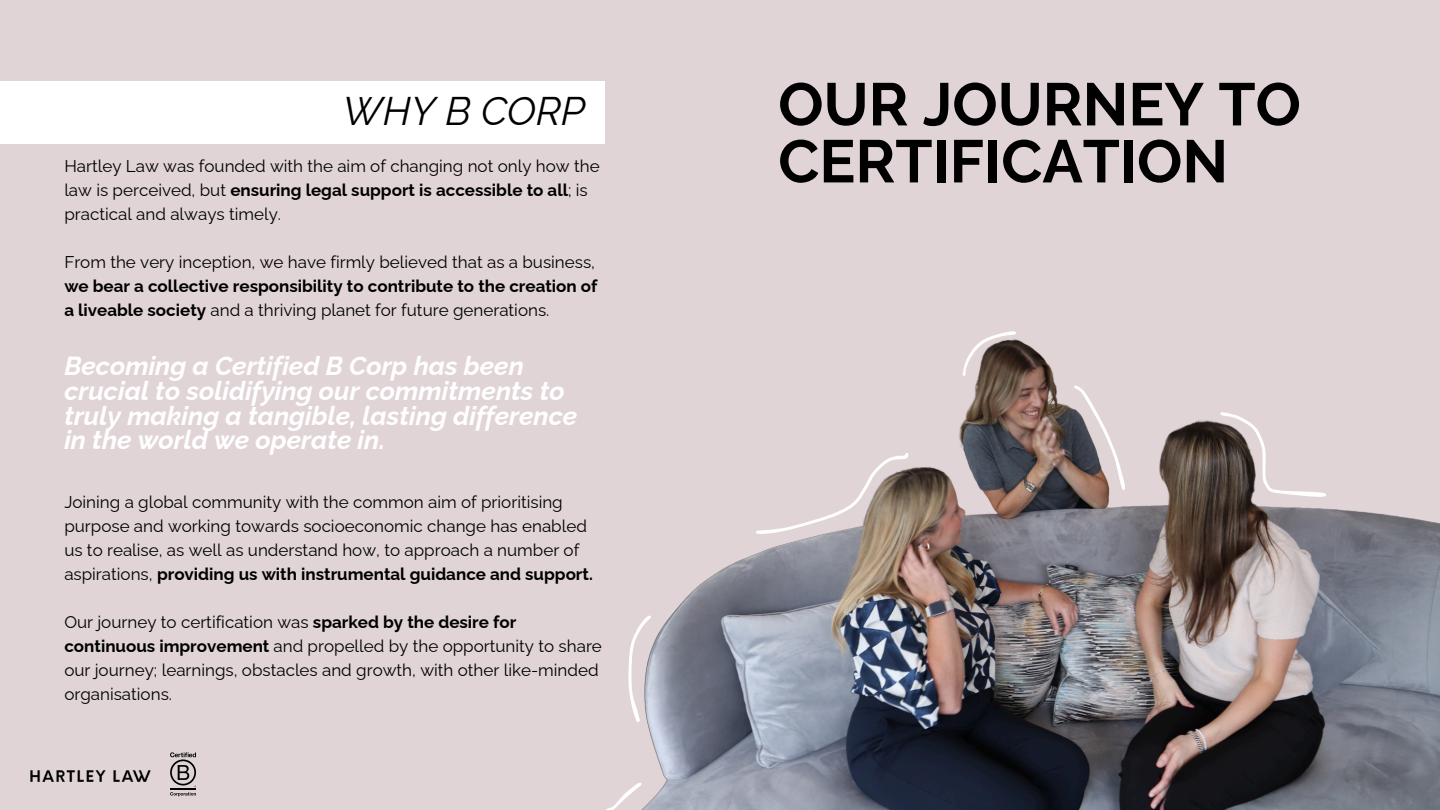
<style>
.page{position:relative;width:1440px;height:810px;background:#e0d4d6}
.page>*{position:absolute;margin:0;border:0;box-sizing:border-box;transform-origin:0 0}
.t1{font:700 60px "Raleway";color:#000}
.t2{font:italic 40px "Raleway";color:#000}
.t3{font:italic 700 26.1px/24.8px "Raleway";color:#fff}
.t4{font:17px/24px "Raleway";color:#000}
.s1{font-weight:700}
</style>
<div class="page">
<div style="left:0;top:81px;width:604px;height:62px;background:#fff"></div>
<img style="left:642px;top:339px;width:798px;height:471px">
<svg style="left:756px;top:453px;width:153px;height:81px"></svg>
<svg style="left:1074px;top:386px;width:51px;height:104px"></svg>
<svg style="left:1220px;top:412px;width:106px;height:85px"></svg>
<svg style="left:628px;top:616px;width:23px;height:106px"></svg>
<svg style="left:606px;top:783px;width:36px;height:27px"></svg>
<svg style="left:963px;top:331px;width:53px;height:45px"></svg>
<img style="left:30px;top:770px;width:121px;height:12px">
<svg style="left:170px;top:752px;width:26px;height:44px"></svg>
<p class="t2" style="left:343px;top:88px;width:244px">WHY B CORP</p>
<h2 class="t4" style="left:64px;top:154px;width:537px">Hartley Law was founded with the aim of changing not only how the law is perceived, but <span class="s1">ensuring legal support is accessible to all</span>; is</h2>
<h2 class="t4" style="left:64px;top:202px;width:218px">practical and always timely.</h2>
<p class="t4" style="left:64px;top:250px;width:535px">From the very inception, we have firmly believed that as a business, <span class="s1">we bear a collective responsibility to contribute to the creation of a liveable society</span> and a thriving planet for future generations.</p>
<h3 class="t3" style="left:64px;top:354px;width:515px">Becoming a Certified B Corp has been crucial to solidifying our commitments to truly making a tangible, lasting difference in the world we operate in.</h3>
<p class="t4" style="left:64px;top:490px;width:530px">Joining a global community with the common aim of prioritising purpose and working towards socioeconomic change has enabled us to realise, as well as understand how, to approach a number of aspirations, <span class="s1">providing us with instrumental guidance and support.</span></p>
<p class="t4" style="left:64px;top:610px;width:539px">Our journey to certification was <span class="s1">sparked by the desire for continuous improvement</span> and propelled by the opportunity to share our journey; learnings, obstacles and growth, with other like-minded organisations.</p>
<h1 class="t1" style="left:778px;top:69px;width:524px">OUR JOURNEY TO</h1>
<h1 class="t1" style="left:778px;top:126px;width:451px">CERTIFICATION</h1>
</div>
